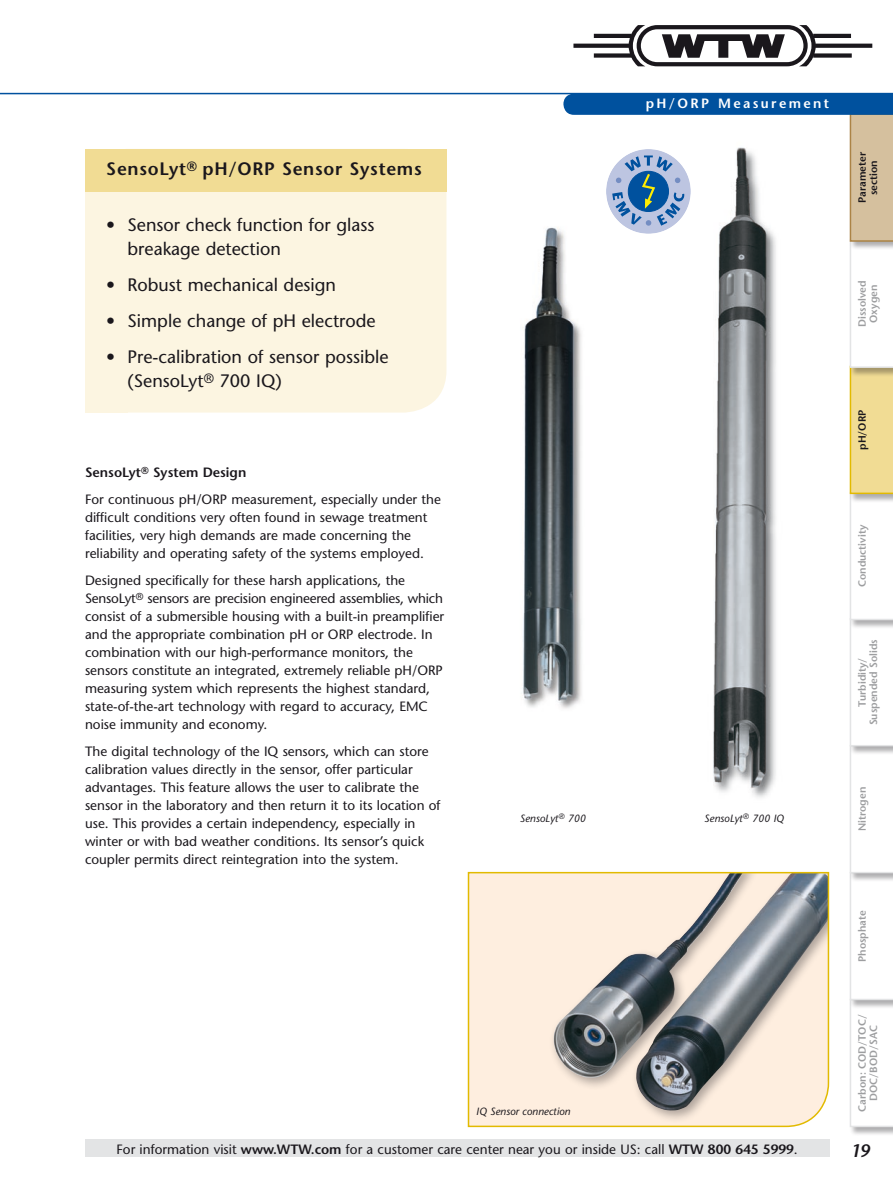
<style>
.page{position:relative;width:893px;height:1191px;background:#fff}
.page>*{position:absolute;margin:0;border:0;box-sizing:border-box;transform-origin:0 0}
.t1{font:18px/24px "Stone Sans";color:#1a171c}
.t2{font:600 18px "Stone Sans";letter-spacing:.04em;color:#1a171c}
.t3{font:italic 600 18px "Stone Sans";color:#1a171c}
.t4{font:13.5px/18px "Stone Sans";color:#1a171c}
.t5{font:600 13.5px "Stone Sans";letter-spacing:.175em;color:#fff}
.t6{font:600 10.5px/11.2px "Stone Sans";color:#9d9ea0;text-align:center}
.t7{font:italic 10.5px "Stone Sans";color:#1a171c}
.t8{font:600 10.5px/11.2px "Stone Sans";color:#1a171c;text-align:center}
.s1{font-weight:600}
</style>
<div class="page">
<div style="left:849px;top:998px;width:44px;height:144px;background:#1a171c;opacity:.35"></div>
<div style="left:85px;top:1140px;width:744px;height:17px;background:#e3e4e5"></div>
<hr style="left:0;top:93px;width:893px;height:1px;background:#00519e">
<svg style="left:573px;top:25px;width:299px;height:41px"></svg>
<svg style="left:467px;top:871px;width:96px;height:256px;background:#fcecda"></svg>
<img style="left:523px;top:227px;width:40px;height:481px">
<div style="left:85px;top:149px;width:43px;height:263px;background:#fcf5e1"></div>
<div style="left:85px;top:149px;width:361px;height:263px;background:#fcf5e1;border-radius:43px"></div>
<div style="left:85px;top:149px;width:361px;height:42px;background:#f1dc94"></div>
<svg style="left:563px;top:94px;width:330px;height:1033px"></svg>
<h1 class="t2" style="left:106px;top:158px;width:317px">SensoLyt<sup>®</sup> pH/ORP Sensor Systems</h1>
<h1 class="t1" style="left:128px;top:213px;width:248px;text-indent:-21px">• Sensor check function for glass breakage detection</h1>
<h1 class="t1" style="left:106px;top:273px;width:231px">• Robust mechanical design</h1>
<h1 class="t1" style="left:106px;top:309px;width:271px">• Simple change of pH electrode</h1>
<h1 class="t1" style="left:128px;top:345px;width:263px;text-indent:-21px">• Pre-calibration of sensor possible (SensoLyt<sup>®</sup> 700 IQ)</h1>
<p class="t4" style="left:85px;top:460px;width:357px;line-height:27px"><span class="s1">SensoLyt</span><sup>®</sup> <span class="s1">System Design<br></span>For continuous pH/ORP measurement, especially under the</p>
<p class="t4" style="left:85px;top:509px;width:344px">difficult conditions very often found in sewage treatment facilities, very high demands are made concerning the reliability and operating safety of the systems employed.</p>
<p class="t4" style="left:85px;top:572px;width:361px">Designed specifically for these harsh applications, the SensoLyt<sup>®</sup> sensors are precision engineered assemblies, which consist of a submersible housing with a built-in preamplifier and the appropriate combination pH or ORP electrode. In combination with our high-performance monitors, the sensors constitute an integrated, extremely reliable pH/ORP measuring system which represents the highest standard, state-of-the-art technology with regard to accuracy, EMC noise immunity and economy.</p>
<p class="t4" style="left:85px;top:743px;width:357px">The digital technology of the IQ sensors, which can store calibration values directly in the sensor, offer particular advantages. This feature allows the user to calibrate the sensor in the laboratory and then return it to its location of use. This provides a certain independency, especially in winter or with bad weather conditions. Its sensor’s quick coupler permits direct reintegration into the system.</p>
<p class="t5" style="left:646px;top:94px;width:185px">pH/ORP Measurement</p>
<p class="t7" style="left:520px;top:814px;width:68px">SensoLyt<sup>®</sup> 700</p>
<p class="t7" style="left:704px;top:814px;width:81px">SensoLyt<sup>®</sup> 700 IQ</p>
<p class="t7" style="left:476px;top:1107px;width:96px">IQ Sensor connection</p>
<p class="t4" style="left:116px;top:1141px;width:683px">For information visit <span class="s1">www.WTW.com</span> for a customer care center near you or inside US: call <span class="s1">WTW 800 645 5999</span>.</p>
<p class="t8" style="left:856px;top:203px;width:53px;rotate:-90deg">Parameter section</p>
<p class="t6" style="left:856px;top:327px;width:48px;rotate:-90deg">Dissolved<br>Oxygen</p>
<p class="t8" style="left:856px;top:450px;width:42px;rotate:-90deg">pH/ORP</p>
<p class="t6" style="left:856px;top:587px;width:64px;rotate:-90deg">Conductivity</p>
<p class="t6" style="left:856px;top:725px;width:88px;rotate:-90deg">Turbidity/<br>Suspended Solids</p>
<p class="t6" style="left:856px;top:831px;width:46px;rotate:-90deg">Nitrogen</p>
<p class="t6" style="left:856px;top:962px;width:54px;rotate:-90deg">Phosphate</p>
<p class="t6" style="left:856px;top:1111px;width:99px;rotate:-90deg">Carbon: COD/TOC/<br>DOC/BOD/SAC</p>
<h1 class="t3" style="left:850px;top:1139px;width:21px">19</h1>
</div>
